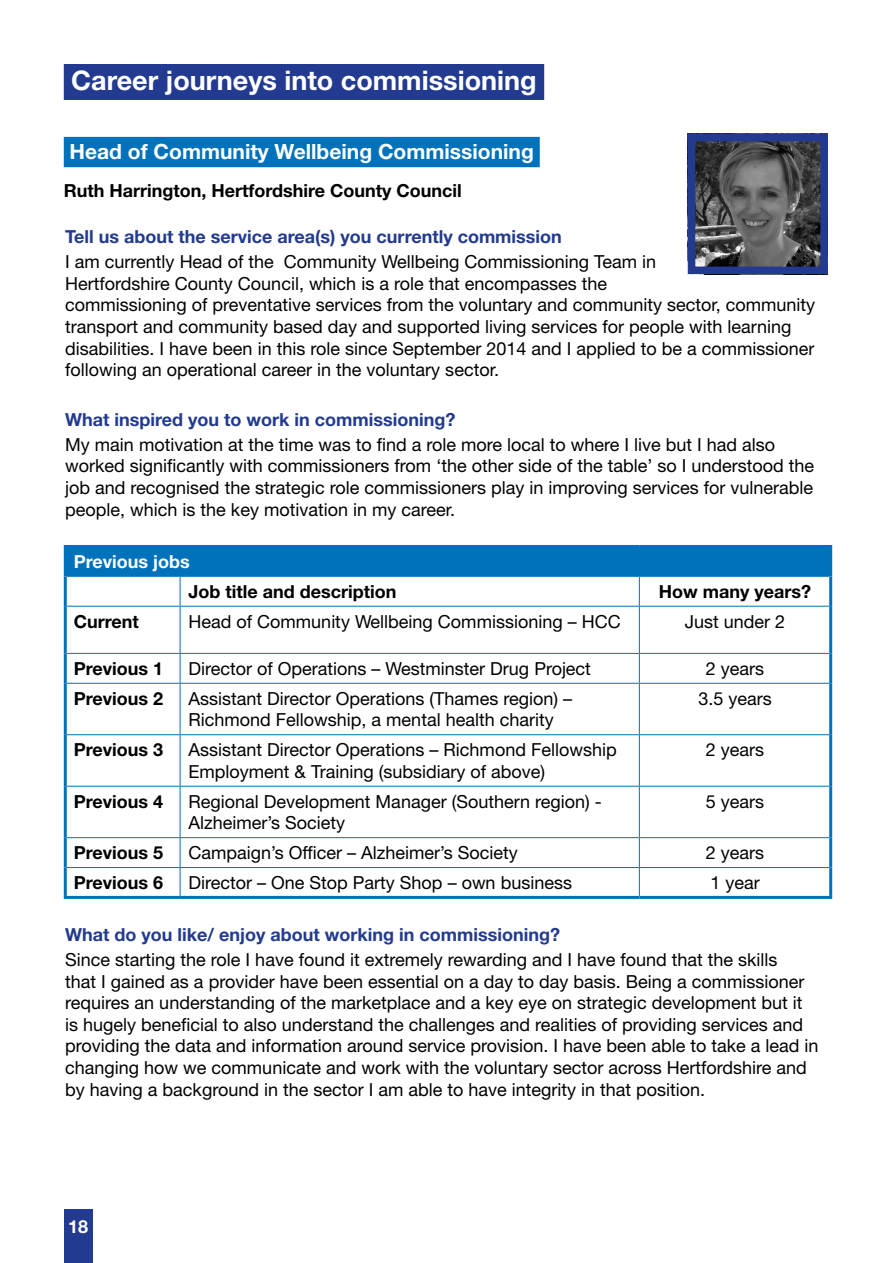
<style>
.page{position:relative;width:893px;height:1263px;background:#fff}
.page>*{position:absolute;margin:0;border:0;box-sizing:border-box;transform-origin:0 0}
.t1{font:700 27px "Helvetica Neue LT Std";color:#fff}
.t2{font:700 21px "Helvetica Neue LT Std";color:#fff}
.t3{font:18px/21.6px "Helvetica Neue LT Std";color:#000}
.t4{font:700 18px "Helvetica Neue LT Std";color:#000}
.t5{font:700 18px "Helvetica Neue LT Std";color:#223a8f}
.t6{font:700 18px "Helvetica Neue LT Std";color:#fff}
</style>
<div class="page">
<div style="left:64px;top:1209px;width:28px;height:54px;background:#223a8f"></div>
<div style="left:64px;top:64px;width:480px;height:36px;background:#223a8f"></div>
<div style="left:64px;top:137px;width:476px;height:30px;background:#0071bb"></div>
<div style="left:65px;top:546px;width:766px;height:30px;background:#0071bb"></div>
<hr style="left:67px;top:576px;width:113px;height:1px;background:#0071bb">
<hr style="left:180px;top:576px;width:459px;height:1px;background:#0071bb">
<svg style="left:180px;top:577px;width:1px;height:29px"></svg>
<hr style="left:639px;top:576px;width:190px;height:1px;background:#0071bb">
<svg style="left:639px;top:577px;width:1px;height:29px"></svg>
<hr style="left:67px;top:606px;width:113px;height:1px;background:#0071bb">
<hr style="left:180px;top:606px;width:459px;height:1px;background:#0071bb">
<hr style="left:180px;top:606px;width:1px;height:47px;background:#0071bb">
<hr style="left:639px;top:606px;width:190px;height:1px;background:#0071bb">
<hr style="left:639px;top:606px;width:1px;height:47px;background:#0071bb">
<hr style="left:67px;top:653px;width:113px;height:1px;background:#0071bb">
<hr style="left:180px;top:653px;width:459px;height:1px;background:#0071bb">
<svg style="left:180px;top:654px;width:1px;height:29px"></svg>
<hr style="left:639px;top:653px;width:190px;height:1px;background:#0071bb">
<svg style="left:639px;top:654px;width:1px;height:29px"></svg>
<hr style="left:67px;top:683px;width:113px;height:1px;background:#0071bb">
<hr style="left:180px;top:683px;width:459px;height:1px;background:#0071bb">
<hr style="left:180px;top:684px;width:1px;height:50px;background:#0071bb">
<hr style="left:639px;top:683px;width:190px;height:1px;background:#0071bb">
<hr style="left:639px;top:684px;width:1px;height:50px;background:#0071bb">
<hr style="left:67px;top:734px;width:113px;height:1px;background:#0071bb">
<hr style="left:180px;top:734px;width:459px;height:1px;background:#0071bb">
<hr style="left:180px;top:735px;width:1px;height:51px;background:#0071bb">
<hr style="left:639px;top:734px;width:190px;height:1px;background:#0071bb">
<hr style="left:639px;top:735px;width:1px;height:51px;background:#0071bb">
<hr style="left:67px;top:786px;width:113px;height:1px;background:#0071bb">
<hr style="left:180px;top:786px;width:459px;height:1px;background:#0071bb">
<hr style="left:180px;top:786px;width:1px;height:51px;background:#0071bb">
<hr style="left:639px;top:786px;width:190px;height:1px;background:#0071bb">
<hr style="left:639px;top:786px;width:1px;height:51px;background:#0071bb">
<hr style="left:67px;top:837px;width:113px;height:1px;background:#0071bb">
<hr style="left:180px;top:837px;width:459px;height:1px;background:#0071bb">
<hr style="left:639px;top:837px;width:190px;height:1px;background:#0071bb">
<hr style="left:67px;top:867px;width:113px;height:1px;background:#0071bb">
<hr style="left:180px;top:867px;width:459px;height:1px;background:#0071bb">
<svg style="left:180px;top:838px;width:1px;height:58px"></svg>
<hr style="left:639px;top:867px;width:190px;height:1px;background:#0071bb">
<svg style="left:639px;top:838px;width:1px;height:58px"></svg>
<hr style="left:64px;top:545px;width:116px;height:3px;background:#0071bb">
<hr style="left:64px;top:548px;width:3px;height:28px;background:#0071bb">
<hr style="left:180px;top:545px;width:459px;height:3px;background:#0071bb">
<hr style="left:639px;top:545px;width:193px;height:3px;background:#0071bb">
<hr style="left:829px;top:548px;width:3px;height:28px;background:#0071bb">
<hr style="left:64px;top:576px;width:3px;height:30px;background:#0071bb">
<hr style="left:829px;top:576px;width:3px;height:30px;background:#0071bb">
<hr style="left:64px;top:606px;width:3px;height:47px;background:#0071bb">
<hr style="left:829px;top:606px;width:3px;height:47px;background:#0071bb">
<hr style="left:64px;top:653px;width:3px;height:30px;background:#0071bb">
<hr style="left:829px;top:653px;width:3px;height:30px;background:#0071bb">
<hr style="left:64px;top:683px;width:3px;height:52px;background:#0071bb">
<hr style="left:829px;top:683px;width:3px;height:52px;background:#0071bb">
<hr style="left:64px;top:735px;width:3px;height:51px;background:#0071bb">
<hr style="left:829px;top:735px;width:3px;height:51px;background:#0071bb">
<hr style="left:64px;top:786px;width:3px;height:52px;background:#0071bb">
<hr style="left:829px;top:786px;width:3px;height:52px;background:#0071bb">
<hr style="left:64px;top:838px;width:3px;height:29px;background:#0071bb">
<hr style="left:829px;top:838px;width:3px;height:29px;background:#0071bb">
<hr style="left:64px;top:867px;width:3px;height:29px;background:#0071bb">
<hr style="left:829px;top:867px;width:3px;height:29px;background:#0071bb">
<hr style="left:64px;top:896px;width:116px;height:3px;background:#0071bb">
<hr style="left:180px;top:896px;width:459px;height:3px;background:#0071bb">
<hr style="left:639px;top:896px;width:193px;height:3px;background:#0071bb">
<img style="left:697px;top:143px;width:122px;height:122px">
<div style="left:688px;top:134px;width:140px;height:140px;border:8px solid #223a8f"></div>
<h1 class="t1" style="left:71px;top:63px;width:467px">Career journeys into commissioning</h1>
<p class="t2" style="left:70px;top:139px;width:466px">Head of Community Wellbeing Commissioning</p>
<p class="t4" style="left:64px;top:179px;width:400px">Ruth Harrington, Hertfordshire County Council</p>
<p class="t5" style="left:65px;top:226px;width:498px">Tell us about the service area(s) you currently commission</p>
<p class="t3" style="left:65px;top:251px;width:751px">I am currently Head of the Community Wellbeing Commissioning Team in<br>Hertfordshire County Council, which is a role that encompasses the<br>commissioning of preventative services from the voluntary and community sector, community transport and community based day and supported living services for people with learning disabilities. I have been in this role since September 2014 and I applied to be a commissioner following an operational career in the voluntary sector.</p>
<p class="t5" style="left:65px;top:408px;width:392px">What inspired you to work in commissioning?</p>
<p class="t3" style="left:65px;top:433px;width:750px">My main motivation at the time was to find a role more local to where I live but I had also worked significantly with commissioners from ‘the other side of the table’ so I understood the job and recognised the strategic role commissioners play in improving services for vulnerable people, which is the key motivation in my career.</p>
<p class="t6" style="left:74px;top:550px;width:118px">Previous jobs</p>
<p class="t4" style="left:189px;top:580px;width:209px">Job title and description</p>
<p class="t4" style="left:659px;top:580px;width:154px">How many years?</p>
<p class="t4" style="left:74px;top:610px;width:67px">Current</p>
<p class="t3" style="left:189px;top:610px;width:434px">Head of Community Wellbeing Commissioning – HCC</p>
<p class="t3" style="left:685px;top:610px;width:102px">Just under 2</p>
<p class="t4" style="left:74px;top:657px;width:91px">Previous 1</p>
<p class="t3" style="left:189px;top:657px;width:404px">Director of Operations – Westminster Drug Project</p>
<p class="t3" style="left:706px;top:657px;width:60px">2 years</p>
<p class="t4" style="left:74px;top:687px;width:91px">Previous 2</p>
<p class="t3" style="left:189px;top:687px;width:385px">Assistant Director Operations (Thames region) –<br>Richmond Fellowship, a mental health charity</p>
<p class="t3" style="left:698px;top:687px;width:75px">3.5 years</p>
<p class="t4" style="left:74px;top:738px;width:91px">Previous 3</p>
<p class="t3" style="left:189px;top:739px;width:430px">Assistant Director Operations – Richmond Fellowship<br>Employment &amp; Training (subsidiary of above)</p>
<p class="t3" style="left:706px;top:739px;width:60px">2 years</p>
<p class="t4" style="left:74px;top:790px;width:91px">Previous 4</p>
<p class="t3" style="left:189px;top:790px;width:415px">Regional Development Manager (Southern region) -<br>Alzheimer’s Society</p>
<p class="t3" style="left:706px;top:790px;width:60px">5 years</p>
<p class="t4" style="left:74px;top:841px;width:91px">Previous 5</p>
<p class="t3" style="left:189px;top:841px;width:331px">Campaign’s Officer – Alzheimer’s Society</p>
<p class="t3" style="left:706px;top:841px;width:60px">2 years</p>
<p class="t4" style="left:74px;top:871px;width:91px">Previous 6</p>
<p class="t3" style="left:189px;top:871px;width:385px">Director – One Stop Party Shop – own business</p>
<p class="t3" style="left:710px;top:871px;width:51px">1 year</p>
<p class="t5" style="left:65px;top:923px;width:496px">What do you like/ enjoy about working in commissioning?</p>
<p class="t3" style="left:65px;top:948px;width:755px">Since starting the role I have found it extremely rewarding and I have found that the skills<br>that I gained as a provider have been essential on a day to day basis. Being a commissioner requires an understanding of the marketplace and a key eye on strategic development but it is hugely beneficial to also understand the challenges and realities of providing services and providing the data and information around service provision. I have been able to take a lead in changing how we communicate and work with the voluntary sector across Hertfordshire and by having a background in the sector I am able to have integrity in that position.</p>
<p class="t6" style="left:68px;top:1215px;width:22px">18</p>
</div>
